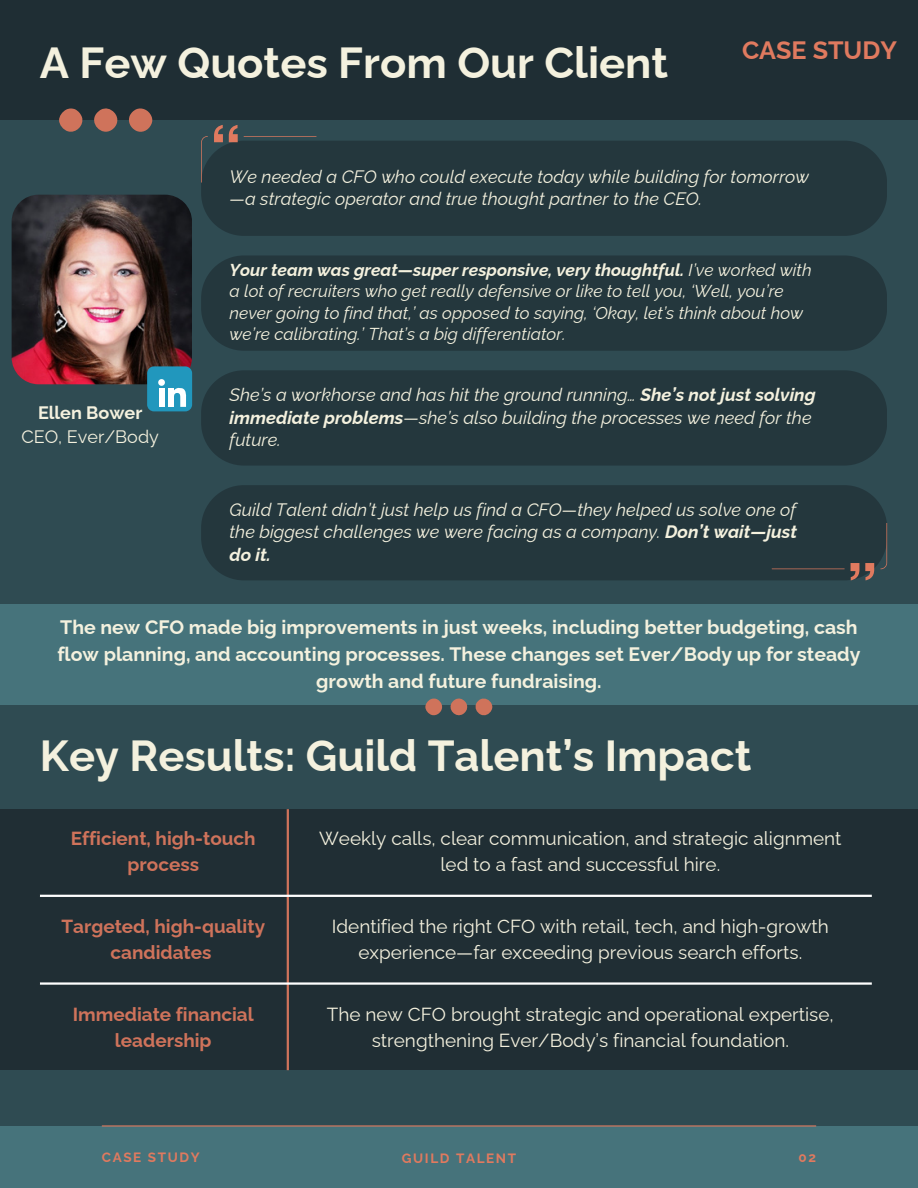
<style>
.page{position:relative;width:918px;height:1188px;background:#46737b}
.page>*{position:absolute;margin:0;border:0;box-sizing:border-box;transform-origin:0 0}
.t1{font:700 43.5px "Raleway";color:#f4f1de}
.t2{font:700 25.05px "Raleway";color:#e07a5f}
.t3{font:700 19.5px/27px "Raleway";color:#f4f1de;text-align:center}
.t4{font:18.9px/25.8px "Raleway";color:#f4f1de;text-align:center}
.t5{font:700 18.9px/25.8px "Raleway";color:#cf735b;text-align:center}
.t6{font:italic 18px/22.5px "Raleway";color:#f4f1de}
.t7{font:18px/24.8px "Raleway";color:#f4f1de;text-align:center}
.t8{font:italic 17.25px/21.3px "Raleway";color:#f4f1de}
.t9{font:700 13.5px "Raleway";letter-spacing:.12em;color:#e07a5f}
.s1{font-weight:700}
</style>
<div class="page">
<div style="left:0;top:706px;width:917px;height:420px;background:#2f4b52"></div>
<div style="left:0;top:809px;width:918px;height:261px;background:#202e34"></div>
<div style="left:0;top:0;width:918px;height:120px;background:#1f2e34"></div>
<div style="left:0;top:120px;width:918px;height:484px;background:#2f4b52"></div>
<svg style="left:59px;top:108px;width:59px;height:24px"></svg>
<svg style="left:129px;top:108px;width:23px;height:24px"></svg>
<hr style="left:102px;top:1125px;width:714px;height:2px;background:#e07a5f">
<div style="left:201px;top:370px;width:686px;height:96px;background:#24373d"></div>
<div style="left:201px;top:255px;width:686px;height:96px;background:#24373d"></div>
<div style="left:201px;top:485px;width:686px;height:95px;background:#24373d"></div>
<svg style="left:772px;top:569px;width:73px;height:1px"></svg>
<svg style="left:880px;top:523px;width:7px;height:46px"></svg>
<svg style="left:851px;top:563px;width:23px;height:17px"></svg>
<div style="left:201px;top:141px;width:686px;height:95px;background:#24373d"></div>
<svg style="left:244px;top:136px;width:73px;height:1px"></svg>
<svg style="left:201px;top:136px;width:7px;height:46px"></svg>
<svg style="left:214px;top:125px;width:24px;height:17px"></svg>
<hr style="left:287px;top:809px;width:2px;height:261px;background:#cf735b">
<hr style="left:40px;top:895px;width:832px;height:2px;background:#fff">
<hr style="left:40px;top:982px;width:832px;height:3px;background:#fff">
<svg style="left:425px;top:698px;width:67px;height:18px"></svg>
<img style="left:12px;top:195px;width:180px;height:189px">
<div style="left:147px;top:366px;width:45px;height:45px;background:#2197bd;border-radius:7px"></div>
<svg style="left:158px;top:379px;width:7px;height:7px"></svg>
<div style="left:159px;top:388px;width:5px;height:19px;background:#fff"></div>
<div style="left:168px;top:388px;width:6px;height:19px;background:#fff"></div>
<svg style="left:174px;top:387px;width:12px;height:20px"></svg>
<p class="t1" style="left:40px;top:37px;width:630px">A Few Quotes From Our Client</p>
<p class="t2" style="left:742px;top:35px;width:156px">CASE STUDY</p>
<p class="t6" style="left:230px;top:165px;width:581px">We needed a CFO who could execute today while building for tomorrow —a strategic operator and true thought partner to the CEO.</p>
<h2 class="t7" style="left:21px;top:400px;width:139px"><span class="s1">Ellen Bower<br></span>CEO, Ever/Body</h2>
<p class="t8" style="left:230px;top:259px;width:584px"><span class="s1">Your team was great—super responsive, very thoughtful.</span> I’ve worked with a lot of recruiters who get really defensive or like to tell you, ‘Well, you’re never going to find that,’ as opposed to saying, ‘Okay, let’s think about how we’re calibrating.’ That’s a big differentiator.</p>
<h1 class="t6" style="left:230px;top:383px;width:588px">She’s a workhorse and has hit the ground running… <span class="s1">She’s not just solving immediate problems</span>—she’s also building the processes we need for the future.</h1>
<p class="t6" style="left:230px;top:498px;width:569px;text-align:justify">Guild Talent didn’t just help us find a CFO—they helped us solve one of the biggest challenges we were facing as a company. <span class="s1">Don’t wait—just do it.</span></p>
<p class="t3" style="left:57px;top:613px;width:805px">The new CFO made big improvements in just weeks, including better budgeting, cash flow planning, and accounting processes. These changes set Ever/Body up for steady growth and future fundraising.</p>
<p class="t1" style="left:40px;top:730px;width:713px">Key Results: Guild Talent’s Impact</p>
<h4 class="t5" style="left:71px;top:826px;width:186px">Efficient, high-touch process</h4>
<p class="t4" style="left:319px;top:826px;width:524px">Weekly calls, clear communication, and strategic alignment led to a fast and successful hire.</p>
<h4 class="t5" style="left:61px;top:913px;width:205px">Targeted, high-quality candidates</h4>
<h5 class="t4" style="left:332px;top:913px;width:499px">Identified the right CFO with retail, tech, and high-growth experience—far exceeding previous search efforts.</h5>
<h4 class="t5" style="left:73px;top:1001px;width:183px">Immediate financial leadership</h4>
<h4 class="t4" style="left:327px;top:1001px;width:508px">The new CFO brought strategic and operational expertise, strengthening Ever/Body’s financial foundation.</h4>
<h3 class="t9" style="left:102px;top:1149px;width:99px">CASE STUDY</h3>
<p class="t9" style="left:402px;top:1150px;width:116px">GUILD TALENT</p>
<h1 class="t9" style="left:799px;top:1149px;width:19px">02</h1>
</div>
